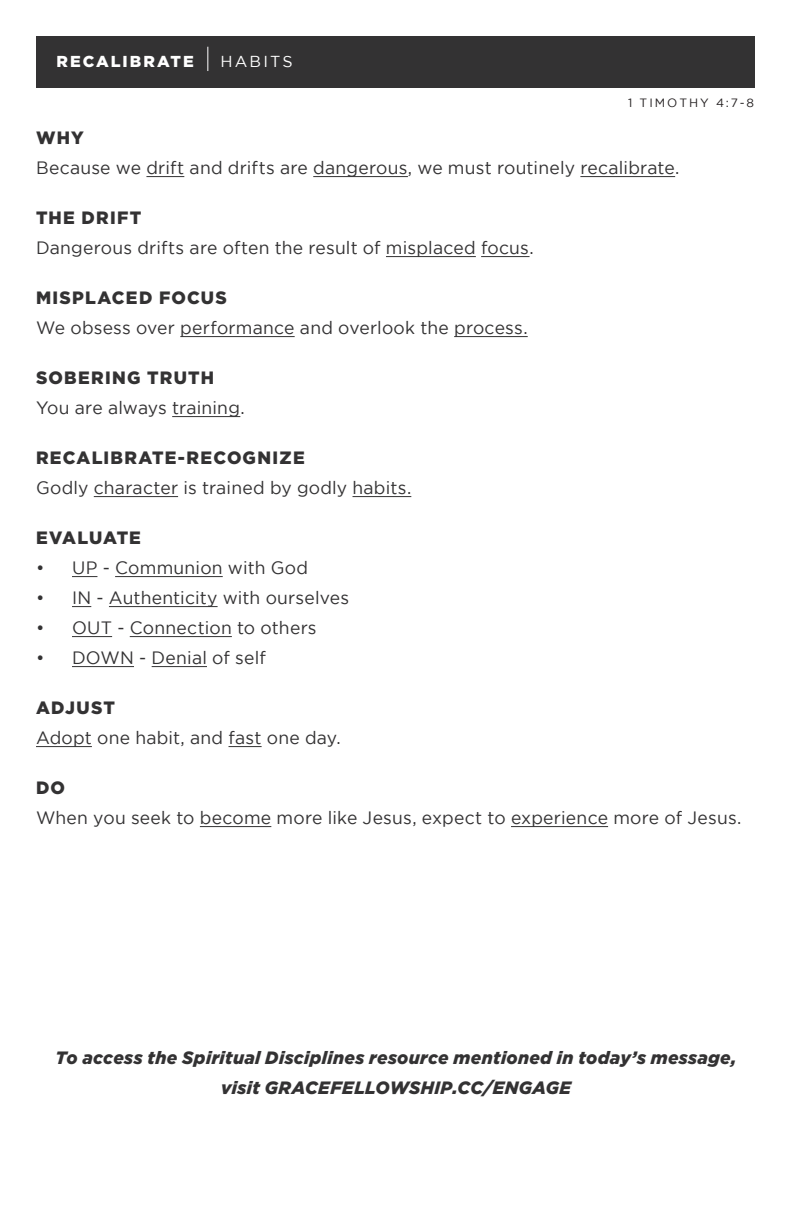
<style>
.page{position:relative;width:792px;height:1224px;background:#fff}
.page>*{position:absolute;margin:0;border:0;box-sizing:border-box;transform-origin:0 0}
.t1{font:17.8px "Gotham";letter-spacing:.015em;color:#333233}
.t2{font:italic 900 17.8px/30px "Gotham";letter-spacing:.02em;color:#333233;text-align:center}
.t3{font:900 17.8px "Gotham";letter-spacing:.07em;color:#333233}
.t4{font:900 15.8px "Gotham";letter-spacing:.12em;color:#fff}
.t5{font:15.8px "Gotham";letter-spacing:.135em;color:#fff}
.t6{font:12px "Gotham";letter-spacing:.165em;color:#231f20}
</style>
<div class="page">
<div style="left:36px;top:36px;width:719px;height:52px;background:#333233"></div>
<svg style="left:207px;top:47px;width:1px;height:24px"></svg>
<hr style="left:146px;top:176px;width:38px;height:1px;background:#333233">
<hr style="left:313px;top:176px;width:95px;height:1px;background:#333233">
<hr style="left:580px;top:176px;width:95px;height:1px;background:#333233">
<hr style="left:386px;top:256px;width:90px;height:1px;background:#333233">
<hr style="left:481px;top:256px;width:49px;height:1px;background:#333233">
<hr style="left:180px;top:336px;width:115px;height:1px;background:#333233">
<hr style="left:454px;top:336px;width:74px;height:1px;background:#333233">
<hr style="left:172px;top:416px;width:68px;height:1px;background:#333233">
<hr style="left:94px;top:496px;width:84px;height:1px;background:#333233">
<hr style="left:353px;top:496px;width:58px;height:1px;background:#333233">
<svg style="left:72px;top:576px;width:25px;height:1px"></svg>
<hr style="left:115px;top:576px;width:108px;height:1px;background:#333233">
<svg style="left:72px;top:606px;width:19px;height:1px"></svg>
<hr style="left:109px;top:606px;width:109px;height:1px;background:#333233">
<hr style="left:72px;top:636px;width:40px;height:1px;background:#333233">
<hr style="left:130px;top:636px;width:102px;height:1px;background:#333233">
<hr style="left:72px;top:666px;width:62px;height:1px;background:#333233">
<hr style="left:152px;top:666px;width:55px;height:1px;background:#333233">
<hr style="left:36px;top:746px;width:56px;height:1px;background:#333233">
<hr style="left:229px;top:746px;width:33px;height:1px;background:#333233">
<hr style="left:200px;top:826px;width:71px;height:1px;background:#333233">
<hr style="left:511px;top:826px;width:97px;height:1px;background:#333233">
<p class="t4" style="left:57px;top:52px;width:139px">RECALIBRATE</p>
<p class="t5" style="left:221px;top:53px;width:74px">HABITS</p>
<p class="t6" style="left:628px;top:96px;width:127px">1 TIMOTHY 4:7-8</p>
<p class="t3" style="left:36px;top:128px;width:49px">WHY</p>
<p class="t1" style="left:36px;top:158px;width:645px">Because we drift and drifts are dangerous, we must routinely recalibrate.</p>
<p class="t3" style="left:36px;top:208px;width:107px">THE DRIFT</p>
<p class="t1" style="left:36px;top:238px;width:499px">Dangerous drifts are often the result of misplaced focus.</p>
<p class="t3" style="left:36px;top:288px;width:192px">MISPLACED FOCUS</p>
<p class="t1" style="left:36px;top:318px;width:493px">We obsess over performance and overlook the process.</p>
<p class="t3" style="left:36px;top:368px;width:180px">SOBERING TRUTH</p>
<p class="t1" style="left:36px;top:398px;width:210px">You are always training.</p>
<p class="t3" style="left:36px;top:448px;width:270px">RECALIBRATE-RECOGNIZE</p>
<p class="t1" style="left:36px;top:478px;width:377px">Godly character is trained by godly habits.</p>
<p class="t3" style="left:36px;top:528px;width:106px">EVALUATE</p>
<p class="t1" style="left:36px;top:558px;width:274px">• UP - Communion with God</p>
<p class="t1" style="left:36px;top:588px;width:315px">• IN - Authenticity with ourselves</p>
<p class="t1" style="left:36px;top:618px;width:282px">• OUT - Connection to others</p>
<p class="t1" style="left:36px;top:648px;width:231px">• DOWN - Denial of self</p>
<p class="t3" style="left:36px;top:698px;width:81px">ADJUST</p>
<p class="t1" style="left:36px;top:728px;width:306px">Adopt one habit, and fast one day.</p>
<p class="t3" style="left:36px;top:778px;width:31px">DO</p>
<p class="t1" style="left:36px;top:808px;width:707px">When you seek to become more like Jesus, expect to experience more of Jesus.</p>
<p class="t2" style="left:55px;top:1043px;width:683px">To access the Spiritual Disciplines resource mentioned in today’s message, visit GRACEFELLOWSHIP.CC/ENGAGE</p>
</div>
